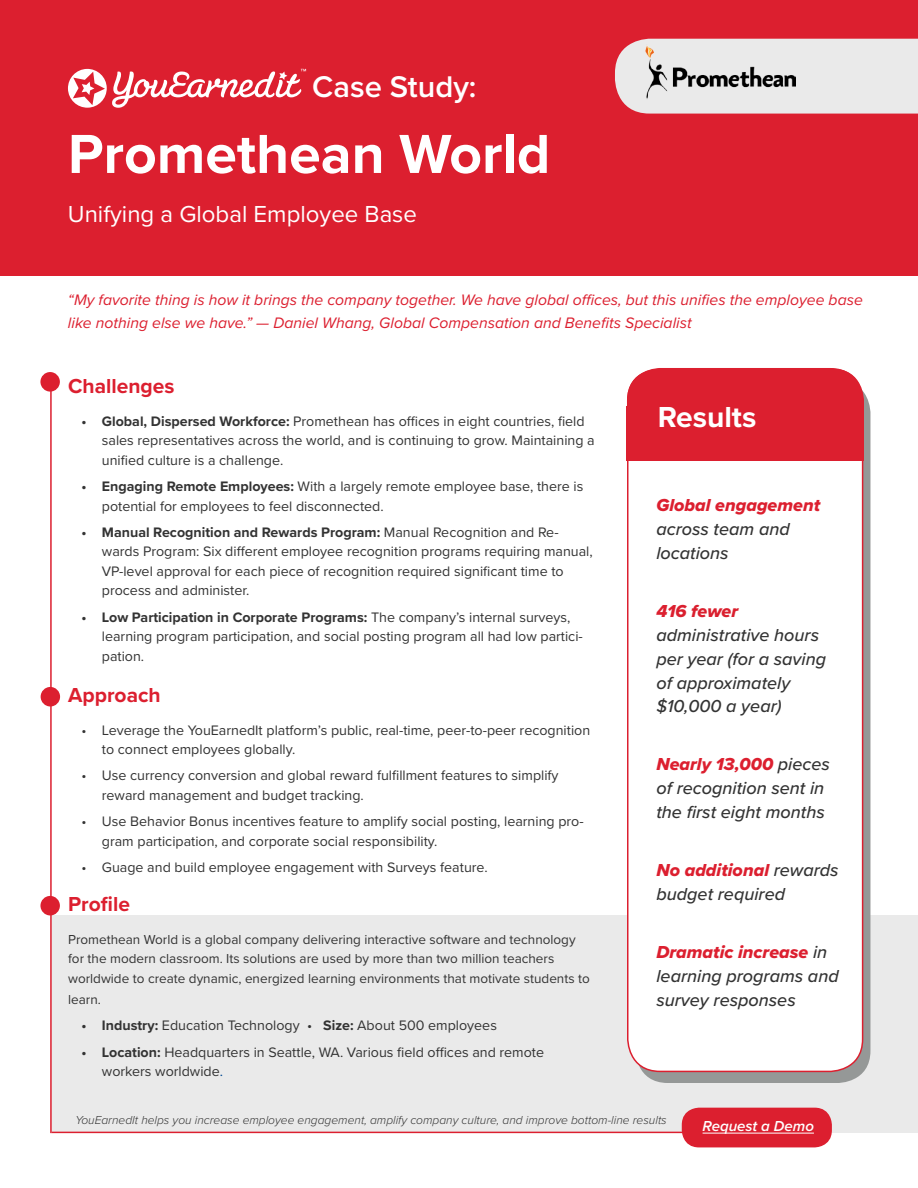
<style>
.page{position:relative;width:918px;height:1188px;background:#fff}
.page>*{position:absolute;margin:0;border:0;box-sizing:border-box;transform-origin:0 0}
.t1{font:700 57px "Proxima Nova";color:#fff}
.t2{font:600 31.05px "Proxima Nova";color:#fff}
.t3{font:700 30px "Proxima Nova";color:#fff}
.t4{font:24px "Proxima Nova";color:#fff}
.t5{font:700 21px "Proxima Nova";color:#dc1f2f}
.t6{font:italic 500 18px/24px "Proxima Nova";color:#333}
.t7{font:18px "Proxima Nova Extrabld It";color:#dc1f2f}
.t8{font:18px "Proxima Nova Extrabld It";color:#da1f2e}
.t9{font:italic 15.75px/22.5px "Proxima Nova";color:#dc1f2f}
.t10{font:italic 600 15px "Proxima Nova";color:#fff}
.t11{font:14.25px/19.5px "Proxima Nova";color:#333}
.t12{font:13.5px/19.5px "Proxima Nova";color:#333}
.t13{font:italic 300 12px "Proxima Nova";color:#333}
.s1{font-weight:700}
.s2{color:#014993}
.s3{color:#dc1f2f}
.s4{font-family:"Proxima Nova";font-weight:500;font-style:italic;color:#333}
</style>
<div class="page">
<div style="left:52px;top:915px;width:866px;height:218px;background:#eaeaea"></div>
<div style="left:0;top:0;width:918px;height:275px;background:#dc1f2f"></div>
<div style="left:40px;top:372px;width:20px;height:20px;background:#dc1f2f;border-radius:50%"></div>
<div style="left:41px;top:687px;width:19px;height:19px;background:#dc1f2f;border-radius:50%"></div>
<hr style="left:52px;top:1132px;width:749px;height:1px;background:#dc1f2f">
<div style="left:636px;top:380px;width:234px;height:703px;background:#959897;border-radius:32px"></div>
<div style="left:628px;top:369px;width:235px;height:702px;background:#fff;border-radius:32px"></div>
<div style="left:627px;top:368px;width:236px;height:704px;border:2px solid #dc1f2f;border-radius:32px"></div>
<div style="left:627px;top:369px;width:237px;height:91px;background:#dc1f2f;border-radius:32px"></div>
<div style="left:627px;top:406px;width:237px;height:54px;background:#dc1f2f"></div>
<div style="left:683px;top:1108px;width:148px;height:39px;background:#dc1f2f;border-radius:16px"></div>
<div style="left:682px;top:1108px;width:150px;height:39px;border:2px solid #dc1f2f;border-radius:16px"></div>
<hr style="left:703px;top:1133px;width:111px;height:1px;background:#fff">
<div style="left:40px;top:896px;width:20px;height:19px;background:#dc1f2f;border-radius:50%"></div>
<hr style="left:50px;top:386px;width:2px;height:747px;background:#dc1f2f">
<svg style="left:68px;top:69px;width:238px;height:39px"></svg>
<div style="left:615px;top:39px;width:303px;height:75px;background:#eaeaea"></div>
<img style="left:646px;top:44px;width:150px;height:58px">
<h2 class="t2" style="left:312px;top:64px;width:166px">Case Study:</h2>
<h1 class="t1" style="left:68px;top:111px;width:484px">Promethean World</h1>
<h3 class="t4" style="left:68px;top:196px;width:351px">Unifying a Global Employee Base</h3>
<p class="t9" style="left:68px;top:288px;width:797px">“My favorite thing is how it brings the company together. We have global offices, but this unifies the employee base like nothing else we have.” — Daniel Whang, Global Compensation and Benefits Specialist</p>
<h3 class="t5" style="left:68px;top:370px;width:108px">Challenges</h3>
<p class="t11" style="left:102px;top:411px;width:494px;text-indent:-20px"><span class="s1">• Global, Dispersed Workforce:</span> Promethean has offices in eight countries, field sales representatives across the world, and is continuing to grow. Maintaining a unified culture is a challenge.</p>
<p class="t11" style="left:102px;top:476px;width:483px;text-indent:-20px"><span class="s1">• Engaging Remote Employees:</span> With a largely remote employee base, there is potential for employees to feel disconnected.</p>
<p class="t11" style="left:102px;top:522px;width:492px;text-indent:-20px"><span class="s1">• Manual Recognition and Rewards Program:</span> Manual Recognition and Re&shy;wards Program: Six different employee recognition programs requiring manual, VP-level approval for each piece of recognition required significant time to process and administer.</p>
<p class="t11" style="left:102px;top:607px;width:482px;text-indent:-20px"><span class="s1">• Low Participation in Corporate Programs:</span> The company’s internal surveys, learning program participation, and social posting program all had low partici&shy;pation.</p>
<h3 class="t5" style="left:68px;top:679px;width:94px">Approach</h3>
<p class="t11" style="left:102px;top:719px;width:490px;text-indent:-20px">• Leverage the YouEarnedIt platform’s public, real-time, peer-to-peer recognition to connect employees globally.</p>
<p class="t11" style="left:102px;top:765px;width:458px;text-indent:-20px">• Use currency conversion and global reward fulfillment features to simplify reward management and budget tracking.</p>
<p class="t11" style="left:102px;top:811px;width:483px;text-indent:-20px">• Use Behavior Bonus incentives feature to amplify social posting, learning pro&shy;gram participation, and corporate social responsibility.</p>
<p class="t11" style="left:82px;top:857px;width:408px">• Guage and build employee engagement with Surveys feature.</p>
<h3 class="t5" style="left:68px;top:888px;width:63px">Profile</h3>
<p class="t12" style="left:68px;top:929px;width:523px">Promethean World is a global company delivering interactive software and technology for the modern classroom. Its solutions are used by more than two million teachers worldwide to create dynamic, energized learning environments that motivate students to</p>
<p class="t12" style="left:68px;top:989px;width:34px">learn.</p>
<p class="t11" style="left:82px;top:1015px;width:417px"><span class="s1">• Industry:</span> Education Technology • <span class="s1">Size:</span> About 500 employees</p>
<p class="t11" style="left:102px;top:1042px;width:444px;text-indent:-20px"><span class="s1">• Location:</span> Headquarters in Seattle, WA. Various field offices and remote workers worldwide<span class="s2">.</span></p>
<h3 class="t3" style="left:658px;top:395px;width:100px">Results</h3>
<h3 class="t3" style="left:656px;top:406px;width:100px">Results</h3>
<p class="t7" style="left:656px;top:491px;width:165px">Global engagement</p>
<p class="t6" style="left:656px;top:516px;width:135px">across team and locations</p>
<p class="t8" style="left:656px;top:597px;width:83px"><span class="s3">41</span>6 fewer</p>
<p class="t6" style="left:656px;top:622px;width:171px">administrative hours per year (for a saving of approximately $10,000 a year)</p>
<p class="t7" style="left:656px;top:751px;width:175px">Nearly 13,000 <span class="s4">pieces</span></p>
<p class="t6" style="left:656px;top:776px;width:170px">of recognition sent in the first eight months</p>
<p class="t7" style="left:656px;top:857px;width:184px">No additional <span class="s4">rewards</span></p>
<p class="t6" style="left:656px;top:881px;width:130px">budget required</p>
<p class="t7" style="left:656px;top:938px;width:172px">Dramatic increase <span class="s4">in</span></p>
<p class="t6" style="left:656px;top:963px;width:184px">learning programs and survey responses</p>
<p class="t13" style="left:75px;top:1111px;width:593px">YouEarnedIt helps you increase employee engagement, amplify company culture, and improve bottom-line results</p>
<p class="t10" style="left:703px;top:1115px;width:113px">Request a Demo</p>
</div>
